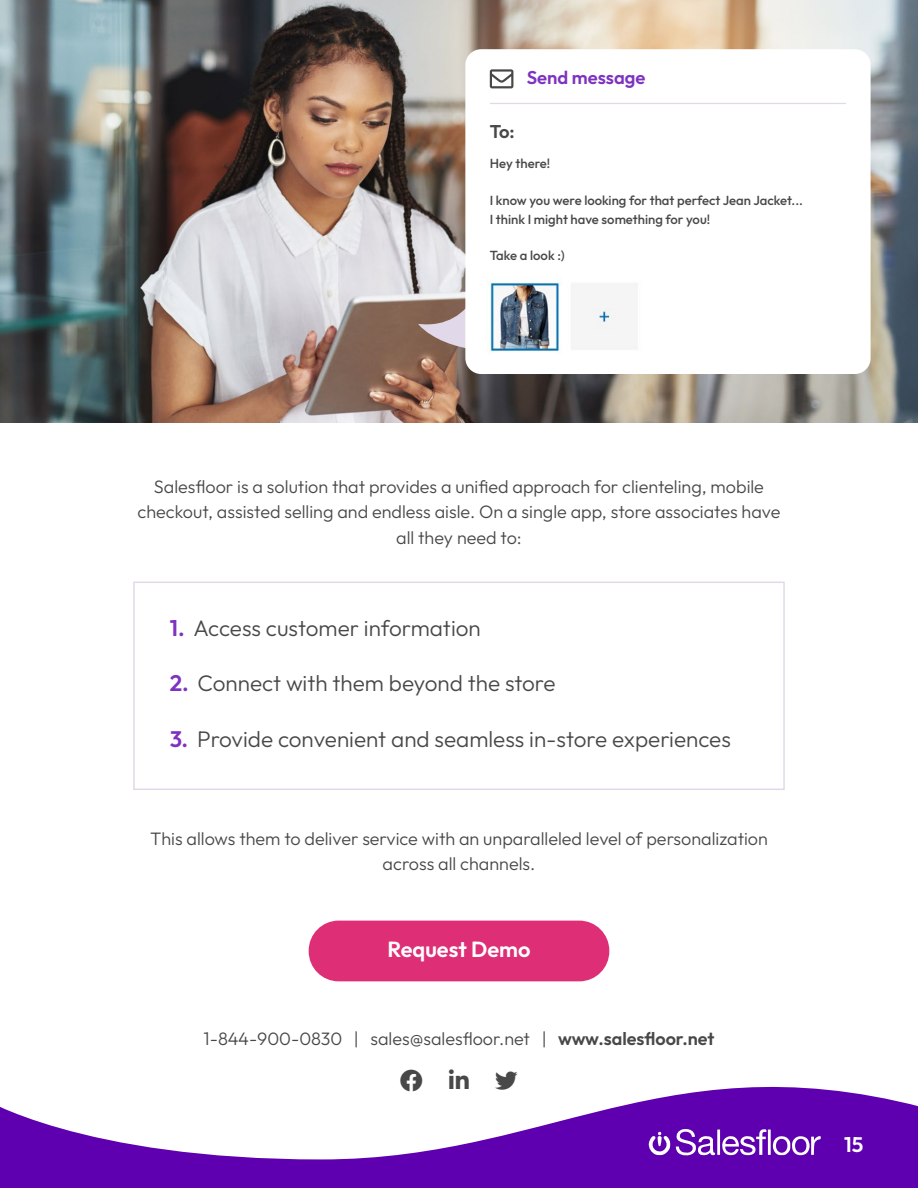
<style>
.page{position:relative;width:918px;height:1188px;background:#fff}
.page>*{position:absolute;margin:0;border:0;box-sizing:border-box;transform-origin:0 0}
.t1{font:300 22.5px "Outfit";color:#484848}
.t2{font:600 21.75px "Outfit";color:#fff}
.t3{font:600 21px "Outfit";color:#fff}
.t4{font:600 18.45px "Outfit";color:#7e33c0}
.t5{font:600 18.45px "Outfit";color:#484848}
.t6{font:300 18px/25.5px "Outfit";color:#484848;text-align:center}
.t7{font:500 13.2px/18.5px "Outfit";color:#484848}
.s1{font-weight:600;color:#7e33c0}
.s2{font-weight:600}
</style>
<div class="page">
<svg style="left:0;top:1086px;width:918px;height:102px;fill:#5e00b0"></svg>
<svg style="left:648px;top:1132px;width:22px;height:23px"></svg>
<svg style="left:676px;top:1129px;width:145px;height:27px"></svg>
<img style="left:0;top:0;width:918px;height:423px">
<svg style="left:418px;top:264px;width:48px;height:100px;background:#b6a6a2"></svg>
<div style="left:465px;top:49px;width:406px;height:325px;background:#fff;border-radius:16px"></div>
<svg style="left:490px;top:69px;width:23px;height:19px"></svg>
<hr style="left:490px;top:103px;width:356px;height:1px;background:#e1d9e9">
<img style="left:490px;top:281px;width:148px;height:71px">
<div style="left:133px;top:582px;width:652px;height:208px;border:2px solid #e1d9e9"></div>
<div style="left:309px;top:921px;width:300px;height:60px;background:#de2e75;border-radius:30px"></div>
<svg style="left:449px;top:1086px;width:20px;height:3px"></svg>
<svg style="left:495px;top:1086px;width:23px;height:3px"></svg>
<svg style="left:401px;top:1086px;width:21px;height:5px"></svg>
<p class="t4" style="left:527px;top:67px;width:120px">Send message</p>
<p class="t5" style="left:490px;top:121px;width:27px">To:</p>
<p class="t7" style="left:490px;top:154px;width:62px">Hey there!</p>
<p class="t7" style="left:490px;top:191px;width:315px">I know you were looking for that perfect Jean Jacket...<br>I think I might have something for you!</p>
<p class="t7" style="left:490px;top:246px;width:77px">Take a look :)</p>
<p class="t6" style="left:138px;top:474px;width:644px">Salesfloor is a solution that provides a unified approach for clienteling, mobile checkout, assisted selling and endless aisle. On a single app, store associates have all they need to:</p>
<p class="t1" style="left:170px;top:615px;width:313px"><span class="s1">1.</span> Access customer information</p>
<p class="t1" style="left:170px;top:671px;width:387px"><span class="s1">2.</span> Connect with them beyond the store</p>
<p class="t1" style="left:170px;top:726px;width:563px"><span class="s1">3.</span> Provide convenient and seamless in-store experiences</p>
<p class="t6" style="left:150px;top:826px;width:619px">This allows them to deliver service with an unparalleled level of personalization across all channels.</p>
<p class="t2" style="left:387px;top:937px;width:145px">Request Demo</p>
<p class="t6" style="left:204px;top:1026px;width:512px">1-844-900-0830 | sales@salesfloor.net | <span class="s2">www.salesfloor.net</span></p>
<p class="t3" style="left:844px;top:1132px;width:21px">15</p>
</div>
